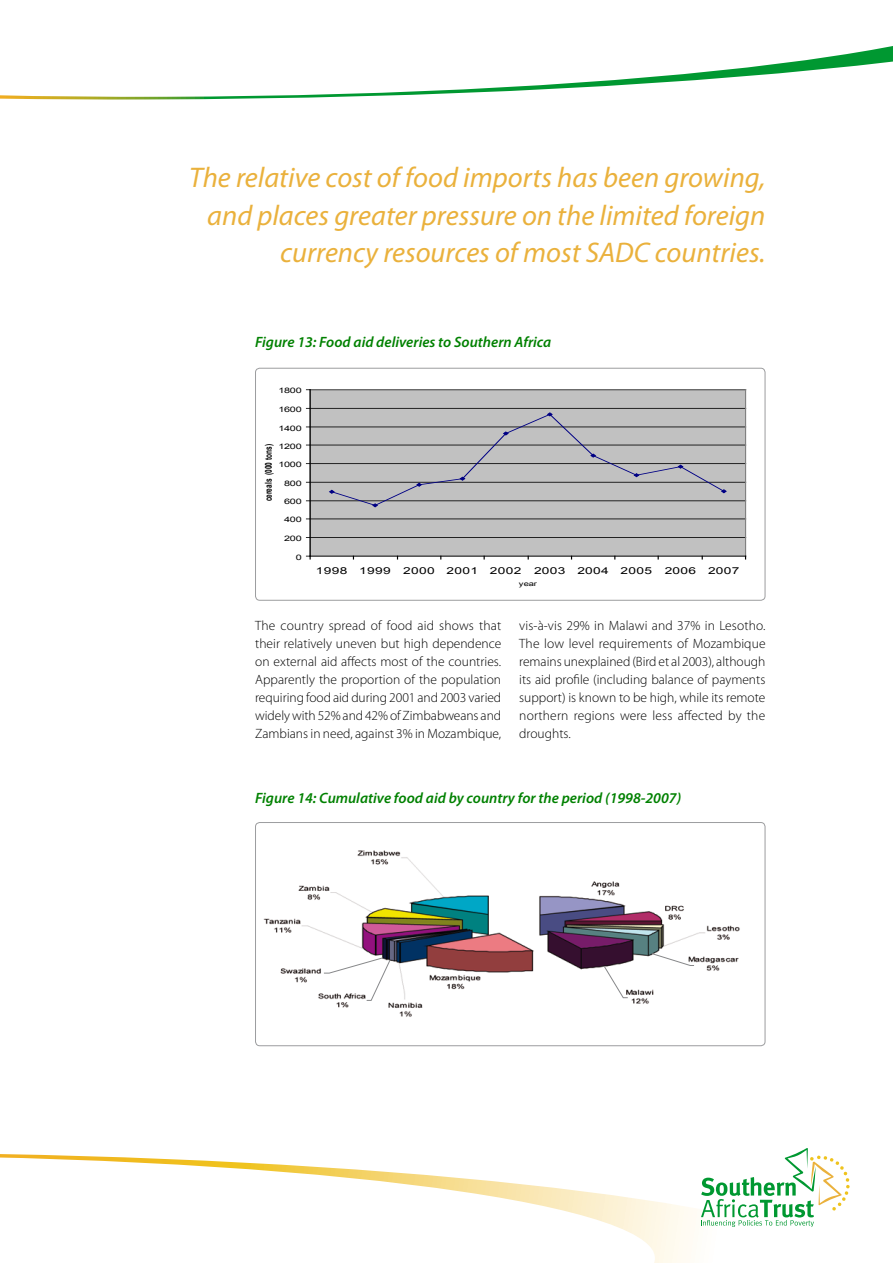
<style>
.page{position:relative;width:893px;height:1263px;background:#fff}
.page>*{position:absolute;margin:0;border:0;box-sizing:border-box;transform-origin:0 0}
.t1{font:italic 28.5px/37.5px "Myriad Pro";color:#eab13c;text-align:right}
.t2{font:italic 600 15px "Myriad Pro";color:#008100}
.t3{font:300 13.5px/18px "Myriad Pro";color:#000;text-align:justify}
.t4{font:9.6px "Arial";letter-spacing:.025em;color:#000;scale:1.44 1}
.t5{font:700 9.45px "Arial";color:#000;scale:.7 1}
.t6{font:7.5px "Arial";letter-spacing:-.025em;color:#000;scale:1.44 1}
.t7{font:6.6px "Arial";color:#000;scale:1.44 1}
</style>
<div class="page">
<svg style="left:655px;top:1201px;width:43px;height:62px"></svg>
<svg style="left:0;top:1154px;width:655px;height:109px"></svg>
<svg style="left:701px;top:1148px;width:149px;height:79px"></svg>
<svg style="left:0;top:46px;width:893px;height:54px"></svg>
<svg style="left:305px;top:389px;width:442px;height:171px;background:#b7b7b8"></svg>
<img style="left:264px;top:850px;width:496px;height:197px">
<div style="left:255px;top:368px;width:510px;height:233px;border:1px solid #9c9d9f;border-radius:4px"></div>
<div style="left:255px;top:822px;width:510px;height:224px;border:1px solid #9c9d9f;border-radius:4px"></div>
<svg style="left:652px;top:953px;width:42px;height:13px"></svg>
<svg style="left:324px;top:957px;width:66px;height:44px"></svg>
<svg style="left:604px;top:966px;width:24px;height:32px"></svg>
<h1 class="t1" style="left:189px;top:158px;width:578px">The relative cost of food imports has been growing, and places greater pressure on the limited foreign currency resources of most SADC countries.</h1>
<p class="t2" style="left:255px;top:333px;width:298px">Figure 13: Food aid deliveries to Southern Africa</p>
<p class="t6" style="left:278px;top:386px;width:18px">1800</p>
<p class="t6" style="left:278px;top:404px;width:18px">1600</p>
<p class="t6" style="left:278px;top:423px;width:18px">1400</p>
<p class="t6" style="left:278px;top:441px;width:18px">1200</p>
<p class="t5" style="left:262px;top:501px;width:83px;rotate:-90deg">cereals (000 tons)</p>
<p class="t6" style="left:278px;top:460px;width:18px">1000</p>
<p class="t6" style="left:284px;top:478px;width:14px">800</p>
<p class="t6" style="left:284px;top:497px;width:14px">600</p>
<p class="t6" style="left:284px;top:515px;width:14px">400</p>
<p class="t6" style="left:284px;top:533px;width:14px">200</p>
<p class="t6" style="left:296px;top:552px;width:6px">0</p>
<p class="t4" style="left:316px;top:565px;width:53px">1998 1999</p>
<p class="t4" style="left:403px;top:565px;width:84px">2000 2001 2002</p>
<p class="t4" style="left:534px;top:565px;width:84px">2003 2004 2005</p>
<p class="t4" style="left:665px;top:565px;width:53px">2006 2007</p>
<p class="t7" style="left:519px;top:580px;width:14px">year</p>
<p class="t3" style="left:255px;top:616px;width:248px">The country spread of food aid shows that their relatively uneven but high dependence on external aid affects most of the countries.<br>Apparently the proportion of the population requiring food aid during 2001 and 2003 varied widely with 52% and 42% of Zimbabweans and Zambians in need, against 3% in Mozambique,</p>
<p class="t3" style="left:519px;top:616px;width:248px">vis-à-vis 29% in Malawi and 37% in Lesotho.<br>The low level requirements of Mozambique remains unexplained (Bird et al 2003), although its aid profile (including balance of payments support) is known to be high, while its remote northern regions were less affected by the droughts.</p>
<p class="t2" style="left:255px;top:788px;width:428px">Figure 14: Cumulative food aid by country for the period (1998-2007)</p>
</div>
